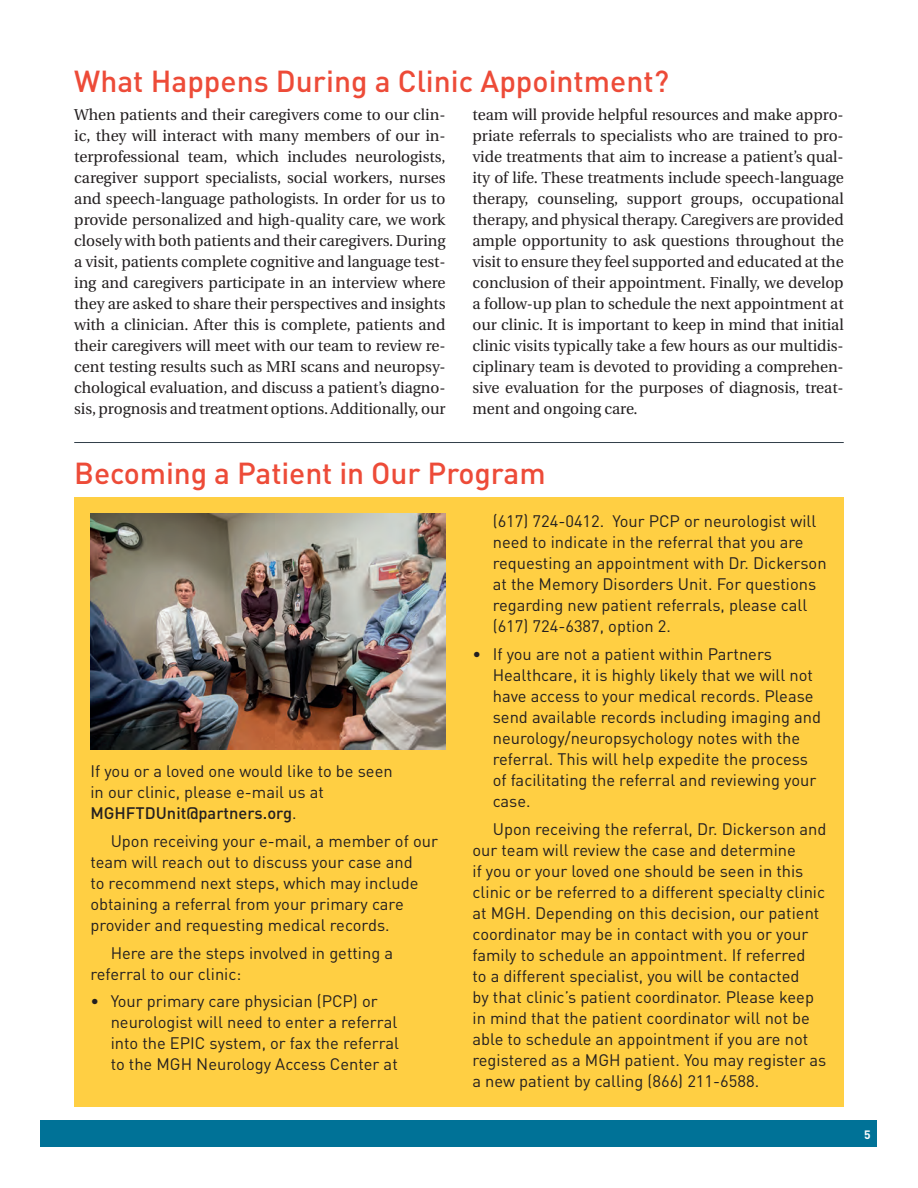
<style>
.page{position:relative;width:918px;height:1188px;background:#fff}
.page>*{position:absolute;margin:0;border:0;box-sizing:border-box;transform-origin:0 0}
.t1{font:500 30px "DIN";color:#ed4b38}
.t2{font:16.5px/21px "DIN";color:#231f20}
.t3{font:15.75px/21px "Utopia";letter-spacing:-.005em;color:#231f20;text-align:justify}
.t4{font:700 12px "DIN";color:#fff}
.s1{font-weight:500}
</style>
<div class="page">
<div style="left:40px;top:1120px;width:838px;height:28px;background:#007297"></div>
<div style="left:74px;top:497px;width:770px;height:610px;background:#ffcf43"></div>
<img style="left:90px;top:514px;width:355px;height:235px">
<hr style="left:74px;top:442px;width:770px;height:1px;background:#313e48">
<h1 class="t1" style="left:74px;top:62px;width:596px">What Happens During a Clinic Appointment?</h1>
<p class="t3" style="left:74px;top:104px;width:373px">When patients and their caregivers come to our clin&shy;ic, they will interact with many members of our in&shy;terprofessional team, which includes neurologists, caregiver support specialists, social workers, nurses and speech-language pathologists. In order for us to provide personalized and high-quality care, we work closely with both patients and their caregivers. During a visit, patients complete cognitive and language test&shy;ing and caregivers participate in an interview where they are asked to share their perspectives and insights with a clinician. After this is complete, patients and their caregivers will meet with our team to review re&shy;cent testing results such as MRI scans and neuropsy&shy;chological evaluation, and discuss a patient’s diagno&shy;sis, prognosis and treatment options. Additionally, our</p>
<p class="t3" style="left:472px;top:104px;width:373px">team will provide helpful resources and make appro&shy;priate referrals to specialists who are trained to pro&shy;vide treatments that aim to increase a patient’s qual&shy;ity of life. These treatments include speech-language therapy, counseling, support groups, occupational therapy, and physical therapy. Caregivers are provided ample opportunity to ask questions throughout the visit to ensure they feel supported and educated at the conclusion of their appointment. Finally, we develop a follow-up plan to schedule the next appointment at our clinic. It is important to keep in mind that initial clinic visits typically take a few hours as our multidis&shy;ciplinary team is devoted to providing a comprehen&shy;sive evaluation for the purposes of diagnosis, treat&shy;ment and ongoing care.</p>
<h1 class="t1" style="left:74px;top:454px;width:473px">Becoming a Patient in Our Program</h1>
<p class="t2" style="left:90px;top:760px;width:304px">If you or a loved one would like to be seen in our clinic, please e-mail us at<br><span class="s1">MGHFTDUnit@partners.org</span>.</p>
<p class="t2" style="left:90px;top:830px;width:349px;text-indent:20px">Upon receiving your e-mail, a member of our team will reach out to discuss your case and<br>to recommend next steps, which may include obtaining a referral from your primary care provider and requesting medical records.</p>
<p class="t2" style="left:90px;top:942px;width:304px;text-indent:20px">Here are the steps involved in getting a referral to our clinic:</p>
<p class="t2" style="left:111px;top:991px;width:290px;text-indent:-20px">• Your primary care physician (PCP) or neurologist will need to enter a referral into the EPIC system, or fax the referral to the MGH Neurology Access Center at</p>
<p class="t2" style="left:493px;top:510px;width:335px">(617) 724-0412. Your PCP or neurologist will need to indicate in the referral that you are requesting an appointment with Dr. Dickerson at the Memory Disorders Unit. For questions regarding new patient referrals, please call (617) 724-6387, option 2.</p>
<p class="t2" style="left:493px;top:643px;width:330px;text-indent:-20px">• If you are not a patient within Partners Healthcare, it is highly likely that we will not have access to your medical records. Please send available records including imaging and neurology/neuropsychology notes with the referral. This will help expedite the process of facilitating the referral and reviewing your case.</p>
<p class="t2" style="left:473px;top:818px;width:355px;text-indent:20px">Upon receiving the referral, Dr. Dickerson and our team will review the case and determine<br>if you or your loved one should be seen in this clinic or be referred to a different specialty clinic at MGH. Depending on this decision, our patient coordinator may be in contact with you or your family to schedule an appointment. If referred<br>to a different specialist, you will be contacted<br>by that clinic’s patient coordinator. Please keep in mind that the patient coordinator will not be able to schedule an appointment if you are not registered as a MGH patient. You may register as a new patient by calling (866) 211-6588.</p>
<p class="t4" style="left:864px;top:1127px;width:8px">5</p>
</div>
